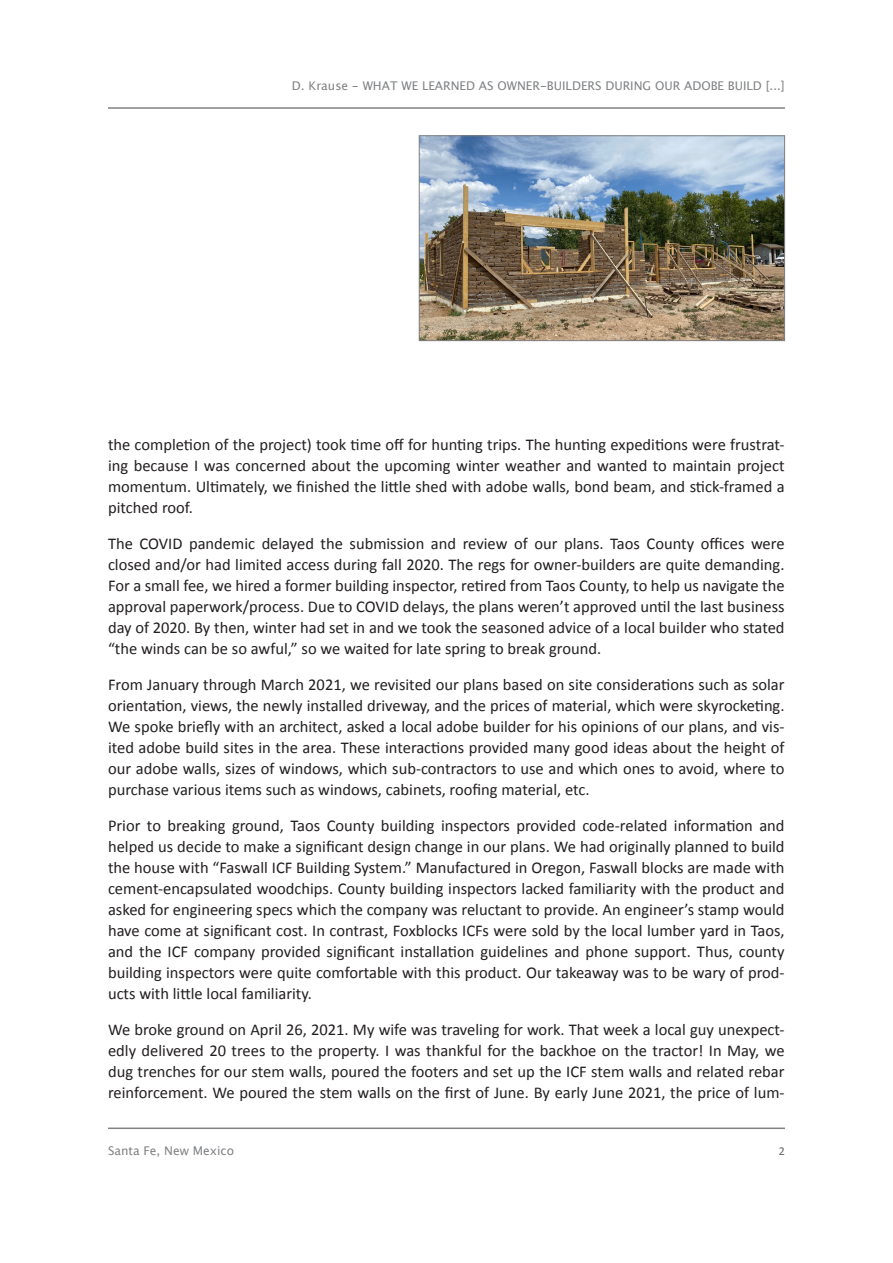
<style>
.page{position:relative;width:893px;height:1263px;background:#fff}
.page>*{position:absolute;margin:0;border:0;box-sizing:border-box;transform-origin:0 0}
.Text_of_Paper{font:16.5px/21px "Calibri";color:#231f20;text-align:justify}
.t1{font:12px "Lucida Grande";color:#808285}
.t2{font:12px "Calibri";color:#666}
</style>
<div class="page">
<hr style="left:108px;top:107px;width:677px;height:2px;background:#808285">
<hr style="left:108px;top:1127px;width:677px;height:2px;background:#808285">
<img style="left:421px;top:137px;width:362px;height:202px">
<div style="left:419px;top:135px;width:366px;height:206px;border:1px solid #808285"></div>
<p class="t1" style="left:292px;top:79px;width:494px">D. Krause - WHAT WE LEARNED AS OWNER-BUILDERS DURING OUR ADOBE BUILD [...]</p>
<p class="Text_of_Paper" style="left:108px;top:434px;width:678px">the completion of the project) took time off for hunting trips. The hunting expeditions were frustrat&shy;ing because I was concerned about the upcoming winter weather and wanted to maintain project momentum. Ultimately, we finished the little shed with adobe walls, bond beam, and stick-framed a pitched roof.</p>
<p class="Text_of_Paper" style="left:108px;top:533px;width:678px">The COVID pandemic delayed the submission and review of our plans. Taos County offices were closed and/or had limited access during fall 2020. The regs for owner-builders are quite demanding.<br>For a small fee, we hired a former building inspector, retired from Taos County, to help us navigate the approval paperwork/process. Due to COVID delays, the plans weren’t approved until the last business day of 2020. By then, winter had set in and we took the seasoned advice of a local builder who stated “the winds can be so awful,” so we waited for late spring to break ground.</p>
<p class="Text_of_Paper" style="left:108px;top:674px;width:678px">From January through March 2021, we revisited our plans based on site considerations such as solar orientation, views, the newly installed driveway, and the prices of material, which were skyrocketing.<br>We spoke briefly with an architect, asked a local adobe builder for his opinions of our plans, and vis&shy;ited adobe build sites in the area. These interactions provided many good ideas about the height of our adobe walls, sizes of windows, which sub-contractors to use and which ones to avoid, where to purchase various items such as windows, cabinets, roofing material, etc.</p>
<p class="Text_of_Paper" style="left:108px;top:815px;width:678px">Prior to breaking ground, Taos County building inspectors provided code-related information and helped us decide to make a significant design change in our plans. We had originally planned to build the house with “Faswall ICF Building System.” Manufactured in Oregon, Faswall blocks are made with cement-encapsulated woodchips. County building inspectors lacked familiarity with the product and asked for engineering specs which the company was reluctant to provide. An engineer’s stamp would have come at significant cost. In contrast, Foxblocks ICFs were sold by the local lumber yard in Taos, and the ICF company provided significant installation guidelines and phone support. Thus, county building inspectors were quite comfortable with this product. Our takeaway was to be wary of prod&shy;ucts with little local familiarity.</p>
<p class="Text_of_Paper" style="left:108px;top:1019px;width:678px">We broke ground on April 26, 2021. My wife was traveling for work. That week a local guy unexpect&shy;edly delivered 20 trees to the property. I was thankful for the backhoe on the tractor! In May, we dug trenches for our stem walls, poured the footers and set up the ICF stem walls and related rebar reinforcement. We poured the stem walls on the first of June. By early June 2021, the price of lum-</p>
<p class="t1" style="left:108px;top:1144px;width:128px">Santa Fe, New Mexico</p>
<p class="t2" style="left:779px;top:1143px;width:8px">2</p>
</div>
